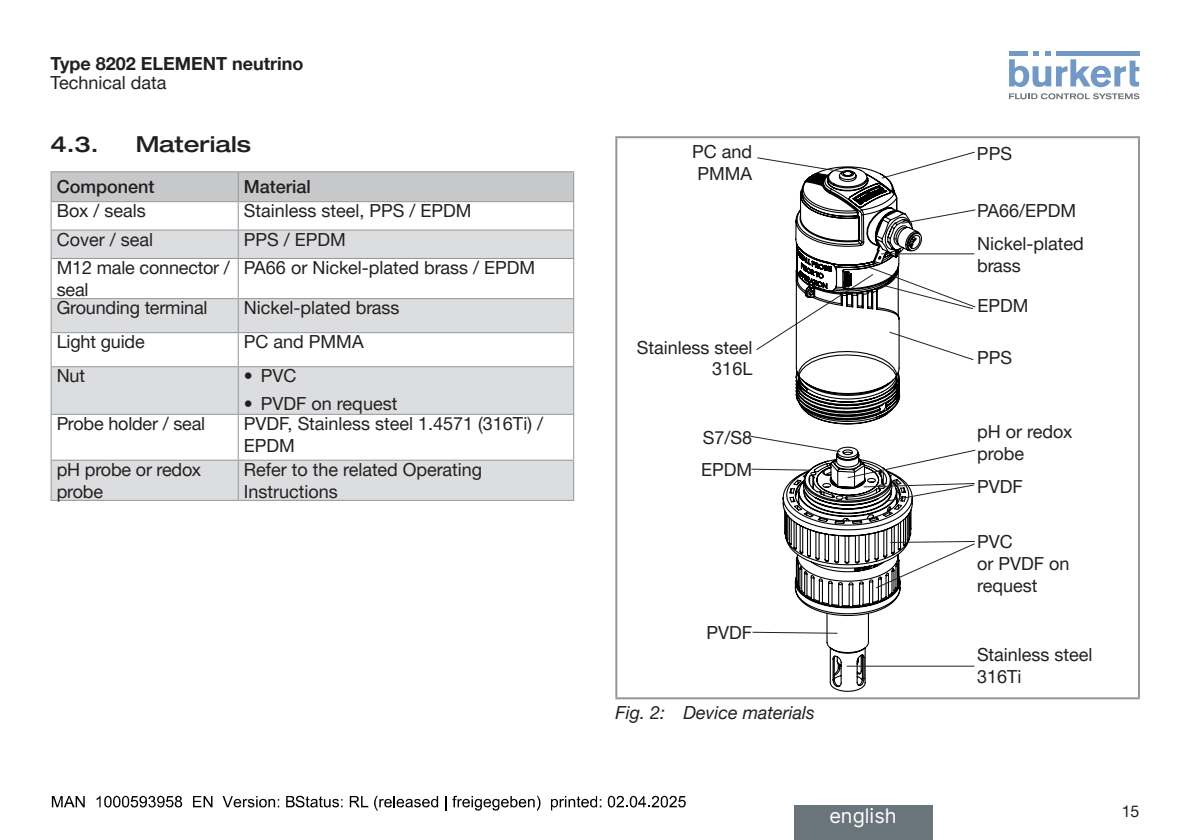
<style>
.page{position:relative;width:1191px;height:840px;background:#fff}
.page>*{position:absolute;margin:0;border:0;box-sizing:border-box;transform-origin:0 0}
.t1{font:500 expanded 22px "Helvetica Neue LTW1 G";color:#231f20}
.t2{font:20px "Inter";color:#fff}
.Techn-Daten{font:18px/21.6px "Helvetica Neue LTW1 G";color:#231f20}
.Techn-Daten__right_justified{font:18px/21.6px "Helvetica Neue LTW1 G";color:#231f20;text-align:right}
.t3{font:700 18px "Helvetica Neue LTW1 G";color:#231f20}
.t4{font:italic 18px "Helvetica Neue LTW1 G";color:#231f20}
.Techn-Daten-2{font:500 18px "Helvetica Neue LTW1 G";color:#231f20}
.t5{font:16px "Helvetica Neue LTW1 G";color:#231f20}
</style>
<div class="page">
<svg style="left:1009px;top:51px;width:130px;height:36px"></svg>
<div style="left:1055px;top:51px;width:84px;height:5px;background:#7299c6"></div>
<svg style="left:1009px;top:93px;width:130px;height:6px"></svg>
<div style="left:52px;top:460px;width:521px;height:39px;background:#dcdddf"></div>
<svg style="left:52px;top:259px;width:521px;height:200px"></svg>
<hr style="left:51px;top:171px;width:187px;height:1px;background:#939598">
<hr style="left:238px;top:171px;width:336px;height:1px;background:#939598">
<svg style="left:51px;top:172px;width:523px;height:86px"></svg>
<hr style="left:51px;top:258px;width:187px;height:1px;background:#939598">
<hr style="left:51px;top:259px;width:1px;height:39px;background:#939598">
<hr style="left:238px;top:258px;width:336px;height:1px;background:#939598">
<hr style="left:238px;top:259px;width:1px;height:39px;background:#939598">
<hr style="left:573px;top:259px;width:1px;height:39px;background:#939598">
<hr style="left:51px;top:298px;width:187px;height:1px;background:#939598">
<hr style="left:51px;top:299px;width:1px;height:33px;background:#939598">
<hr style="left:238px;top:298px;width:336px;height:1px;background:#939598">
<hr style="left:238px;top:299px;width:1px;height:33px;background:#939598">
<hr style="left:573px;top:299px;width:1px;height:33px;background:#939598">
<hr style="left:51px;top:332px;width:187px;height:1px;background:#939598">
<hr style="left:51px;top:333px;width:1px;height:33px;background:#939598">
<hr style="left:238px;top:332px;width:336px;height:1px;background:#939598">
<hr style="left:238px;top:333px;width:1px;height:33px;background:#939598">
<hr style="left:573px;top:333px;width:1px;height:33px;background:#939598">
<hr style="left:51px;top:366px;width:187px;height:1px;background:#939598">
<hr style="left:51px;top:367px;width:1px;height:46px;background:#939598">
<hr style="left:238px;top:366px;width:336px;height:1px;background:#939598">
<hr style="left:238px;top:367px;width:1px;height:46px;background:#939598">
<hr style="left:573px;top:367px;width:1px;height:46px;background:#939598">
<hr style="left:51px;top:413px;width:187px;height:1px;background:#939598">
<hr style="left:51px;top:414px;width:1px;height:45px;background:#939598">
<hr style="left:238px;top:413px;width:336px;height:1px;background:#939598">
<hr style="left:238px;top:414px;width:1px;height:45px;background:#939598">
<hr style="left:573px;top:414px;width:1px;height:45px;background:#939598">
<hr style="left:51px;top:459px;width:187px;height:1px;background:#939598">
<hr style="left:51px;top:460px;width:1px;height:39px;background:#939598">
<hr style="left:238px;top:459px;width:336px;height:1px;background:#939598">
<hr style="left:238px;top:460px;width:1px;height:39px;background:#939598">
<hr style="left:573px;top:460px;width:1px;height:39px;background:#939598">
<hr style="left:51px;top:499px;width:187px;height:1px;background:#939598">
<hr style="left:238px;top:499px;width:336px;height:1px;background:#939598">
<hr style="left:615px;top:136px;width:525px;height:2px;background:#939598">
<hr style="left:615px;top:138px;width:2px;height:559px;background:#939598">
<hr style="left:1138px;top:138px;width:2px;height:559px;background:#939598">
<hr style="left:615px;top:697px;width:525px;height:2px;background:#939598">
<svg style="left:782px;top:166px;width:140px;height:526px"></svg>
<svg style="left:880px;top:151px;width:95px;height:28px"></svg>
<svg style="left:901px;top:208px;width:75px;height:16px"></svg>
<svg style="left:757px;top:157px;width:89px;height:16px"></svg>
<svg style="left:752px;top:631px;width:86px;height:3px"></svg>
<hr style="left:847px;top:665px;width:127px;height:1px;background:#231f20">
<svg style="left:875px;top:540px;width:100px;height:49px"></svg>
<svg style="left:750px;top:435px;width:226px;height:67px"></svg>
<hr style="left:881px;top:253px;width:93px;height:1px;background:#231f20">
<svg style="left:756px;top:265px;width:220px;height:96px"></svg>
<div style="left:793px;top:805px;width:139px;height:34px;background:#6a747b"></div>
<svg style="left:52px;top:796px;width:33px;height:10px"></svg>
<svg style="left:96px;top:795px;width:86px;height:12px"></svg>
<svg style="left:193px;top:796px;width:19px;height:10px"></svg>
<svg style="left:222px;top:796px;width:57px;height:11px"></svg>
<svg style="left:286px;top:795px;width:56px;height:12px"></svg>
<svg style="left:350px;top:796px;width:18px;height:10px"></svg>
<svg style="left:374px;top:795px;width:64px;height:15px"></svg>
<svg style="left:445px;top:796px;width:1px;height:14px"></svg>
<svg style="left:452px;top:795px;width:88px;height:15px"></svg>
<svg style="left:551px;top:796px;width:50px;height:14px"></svg>
<svg style="left:607px;top:795px;width:78px;height:12px"></svg>
<p class="t3" style="left:51px;top:52px;width:254px">Type 8202 ELEMENT neutrino</p>
<p class="Techn-Daten" style="left:51px;top:72px;width:117px">Technical data</p>
<p class="t1" style="left:51px;top:130px;width:50px">4.3.</p>
<p class="t1" style="left:136px;top:130px;width:117px">Materials</p>
<p class="Techn-Daten-2" style="left:57px;top:176px;width:99px">Component</p>
<p class="Techn-Daten-2" style="left:244px;top:176px;width:68px">Material</p>
<p class="Techn-Daten" style="left:57px;top:200px;width:90px">Box / seals</p>
<p class="Techn-Daten" style="left:244px;top:200px;width:229px">Stainless steel, PPS / EPDM</p>
<p class="Techn-Daten" style="left:57px;top:228px;width:98px">Cover / seal</p>
<p class="Techn-Daten" style="left:244px;top:228px;width:104px">PPS / EPDM</p>
<p class="Techn-Daten" style="left:57px;top:257px;width:175px">M12 male connector / seal</p>
<p class="Techn-Daten" style="left:244px;top:257px;width:293px">PA66 or Nickel-plated brass / EPDM</p>
<p class="Techn-Daten" style="left:57px;top:297px;width:152px">Grounding terminal</p>
<p class="Techn-Daten" style="left:244px;top:297px;width:157px">Nickel-plated brass</p>
<p class="Techn-Daten" style="left:57px;top:331px;width:89px">Light guide</p>
<p class="Techn-Daten" style="left:244px;top:331px;width:121px">PC and PMMA</p>
<p class="Techn-Daten" style="left:57px;top:365px;width:30px">Nut</p>
<p class="Techn-Daten" style="left:244px;top:365px;width:54px">• PVC</p>
<p class="Techn-Daten" style="left:244px;top:392px;width:155px">• PVDF on request</p>
<p class="Techn-Daten" style="left:57px;top:412px;width:150px">Probe holder / seal</p>
<p class="Techn-Daten" style="left:244px;top:412px;width:301px">PVDF, Stainless steel 1.4571 (316Ti) /<br>EPDM</p>
<p class="Techn-Daten" style="left:57px;top:458px;width:146px">pH probe or redox probe</p>
<p class="Techn-Daten" style="left:244px;top:458px;width:240px">Refer to the related Operating<br>Instructions</p>
<p class="Techn-Daten__right_justified" style="left:692px;top:141px;width:62px;text-align:left">PC and<br>PMMA</p>
<p class="Techn-Daten__right_justified" style="left:637px;top:336px;width:117px">Stainless steel<br>316L</p>
<p class="Techn-Daten__right_justified" style="left:703px;top:426px;width:51px">S7/S8</p>
<p class="Techn-Daten__right_justified" style="left:701px;top:458px;width:53px">EPDM</p>
<p class="Techn-Daten__right_justified" style="left:706px;top:621px;width:47px">PVDF</p>
<p class="t4" style="left:615px;top:700px;width:201px">Fig. 2: Device materials</p>
<p class="t2" style="left:829px;top:800px;width:69px">english</p>
<p class="Techn-Daten" style="left:977px;top:142px;width:36px">PPS</p>
<p class="Techn-Daten" style="left:977px;top:199px;width:101px">PA66/EPDM</p>
<p class="Techn-Daten" style="left:977px;top:233px;width:108px">Nickel-plated brass</p>
<p class="Techn-Daten" style="left:977px;top:295px;width:53px">EPDM</p>
<p class="Techn-Daten" style="left:977px;top:347px;width:36px">PPS</p>
<p class="Techn-Daten" style="left:977px;top:420px;width:97px">pH or redox probe</p>
<p class="Techn-Daten" style="left:977px;top:476px;width:47px">PVDF</p>
<p class="Techn-Daten" style="left:977px;top:530px;width:37px">PVC</p>
<p class="Techn-Daten" style="left:977px;top:552px;width:94px">or PVDF on request</p>
<p class="Techn-Daten" style="left:977px;top:643px;width:117px">Stainless steel<br>316Ti</p>
<p class="t5" style="left:1121px;top:801px;width:19px">15</p>
</div>
